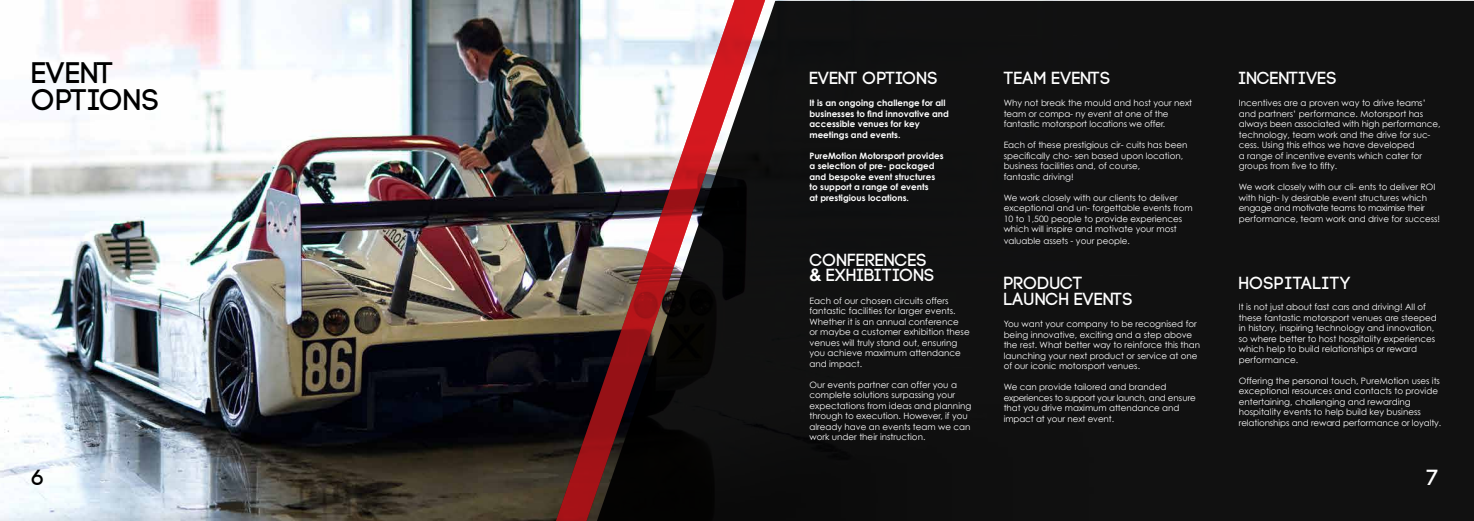
<style>
.page{position:relative;width:1474px;height:521px;background:#fff}
.page>*{position:absolute;margin:0;border:0;box-sizing:border-box;transform-origin:0 0}
.t1{font:29.75px/27.1px "Code Pro Demo";letter-spacing:-.005em;color:#000}
.t2{font:21.88px "Code Pro Demo";color:#000}
.t3{font:21.88px "Code Pro Demo";color:#fff}
.t4{font:17.5px/15.8px "Code Pro Demo";color:#fff}
.t5{font:17.5px "Code Pro Demo";letter-spacing:.02em;color:#fff}
.t6{font:8.75px/10.5px "Century Gothic";color:#fff}
.t7{font:700 8.75px/10.5px "Century Gothic";color:#fff}
.s1{font-family:"Alte Haas Grotesk Bold"}
</style>
<div class="page">
<img style="left:0;top:0;width:1473px;height:521px">
<div style="left:766px;top:1px;width:707px;height:520px;background:#111"></div>
<svg style="left:554px;top:0;width:212px;height:521px"></svg>
<h1 class="t1" style="left:32px;top:60px;width:129px">EVENT<br>OPTIONS</h1>
<h3 class="t4" style="left:809px;top:71px;width:130px">EVENT OPTIONS</h3>
<p class="t7" style="left:809px;top:97px;width:141px">It is an ongoing challenge for all businesses to find innovative and accessible venues for key meetings and events.</p>
<p class="t7" style="left:809px;top:150px;width:136px">PureMotion Motorsport provides a selection of pre- packaged and bespoke event structures to support a range of events<br>at prestigious locations.</p>
<h3 class="t4" style="left:809px;top:252px;width:127px">CONFERENCES <span class="s1">&amp;</span> EXHIBITIONS</h3>
<p class="t6" style="left:809px;top:295px;width:162px">Each of our chosen circuits offers fantastic facilities for larger events.<br>Whether it is an annual conference<br>or maybe a customer exhibition these venues will truly stand out, ensuring you achieve maximum attendance and impact.</p>
<p class="t6" style="left:809px;top:379px;width:163px">Our events partner can offer you a complete solutions surpassing your expectations from ideas and planning through to execution. However, if you already have an events team we can work under their instruction.</p>
<h3 class="t4" style="left:1003px;top:71px;width:108px">TEAM EVENTS</h3>
<p class="t6" style="left:1003px;top:98px;width:190px">Why not break the mould and host your next team or compa- ny event at one of the fantastic motorsport locations we offer.</p>
<p class="t6" style="left:1003px;top:140px;width:185px">Each of these prestigious cir- cuits has been specifically cho- sen based upon location, business facilities and, of course,<br>fantastic driving!</p>
<p class="t6" style="left:1003px;top:192px;width:190px">We work closely with our clients to deliver exceptional and un- forgettable events from 10 to 1,500 people to provide experiences which will inspire and motivate your most</p>
<p class="t6" style="left:1003px;top:235px;width:128px">valuable assets - your people.</p>
<h3 class="t4" style="left:1003px;top:276px;width:131px">PRODUCT<br>LAUNCH EVENTS</h3>
<p class="t6" style="left:1003px;top:319px;width:198px">You want your company to be recognised for being innovative, exciting and a step above the rest. What better way to reinforce this than launching your next product or service at one of our iconic motorsport venues.</p>
<p class="t6" style="left:1003px;top:382px;width:194px">We can provide tailored and branded experiences to support your launch, and ensure that you drive maximum attendance and impact at your next event.</p>
<h3 class="t4" style="left:1238px;top:71px;width:100px">INCENTIVES</h3>
<p class="t6" style="left:1238px;top:98px;width:203px">Incentives are a proven way to drive teams’ and partners’ performance. Motorsport has always been associated with high performance, technology, team work and the drive for suc&shy;cess. Using this ethos we have developed<br>a range of incentive events which cater for groups from five to fifty.</p>
<p class="t6" style="left:1238px;top:182px;width:203px">We work closely with our cli- ents to deliver ROI with high- ly desirable event structures which engage and motivate teams to maximise their performance, team work and drive for success!</p>
<h3 class="t5" style="left:1238px;top:274px;width:113px">HOSPITALITY</h3>
<p class="t6" style="left:1238px;top:302px;width:199px">It is not just about fast cars and driving! All of these fantastic motorsport venues are steeped in history, inspiring technology and innovation, so where better to host hospitality experiences which help to build relationships or reward performance.</p>
<p class="t6" style="left:1238px;top:375px;width:204px">Offering the personal touch, PureMotion uses its exceptional resources and contacts to provide entertaining, challenging and rewarding hospitality events to help build key business relationships and reward performance or loyalty.</p>
<h2 class="t2" style="left:31px;top:466px;width:14px">6</h2>
<h2 class="t3" style="left:1426px;top:466px;width:13px">7</h2>
</div>
